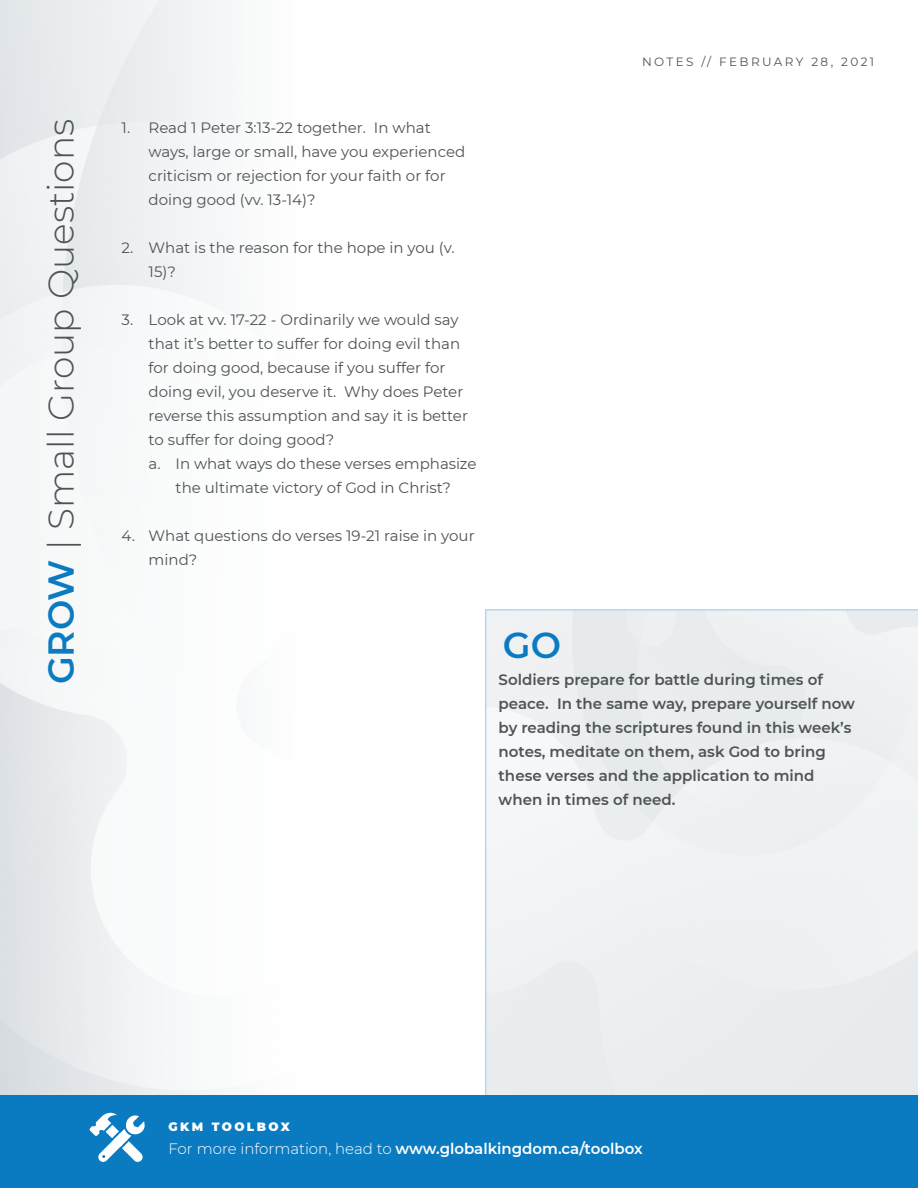
<style>
.page{position:relative;width:918px;height:1188px;background:#fff}
.page>*{position:absolute;margin:0;border:0;box-sizing:border-box;transform-origin:0 0}
.t1{font:300 36px "Montserrat";color:#4e5355}
.t2{font:600 36px "Montserrat";color:#0b7bc1}
.t3{font:15px/24px "Montserrat";color:#4e5355}
.t4{font:600 15px/24px "Montserrat";color:#4e5355}
.t5{font:600 15px "Montserrat";color:#fff}
.t6{font:12px "Montserrat";letter-spacing:.2em;color:#4e5355}
.t7{font:900 12px "Montserrat";letter-spacing:.2em;color:#fff}
.s1{font-weight:600;color:#0b7bc1}
.s2{font-weight:300}
</style>
<div class="page">
<div style="left:485px;top:609px;width:433px;height:486px;background:#eef0f1"></div>
<div style="left:0;top:1095px;width:918px;height:93px;background:#0b7bc1"></div>
<svg style="left:89px;top:1113px;width:56px;height:49px"></svg>
<p class="t1" style="left:37px;top:684px;width:567px;rotate:-90deg"><span class="s1">GROW</span> | Small Group Questions</p>
<p class="t3" style="left:149px;top:115px;width:318px;text-indent:-27px">1. Read 1 Peter 3:13-22 together. In what ways, large or small, have you experienced criticism or rejection for your faith or for doing good (vv. 13-14)?</p>
<p class="t3" style="left:149px;top:235px;width:308px;text-indent:-27px">2. What is the reason for the hope in you (v.<br>15)?</p>
<p class="t3" style="left:122px;top:307px;width:339px">3. Look at vv. 17-22 - Ordinarily we would say</p>
<p class="t3" style="left:149px;top:331px;width:313px">that it’s better to suffer for doing evil than</p>
<p class="t3" style="left:149px;top:355px;width:298px">for doing good, because if you suffer for</p>
<p class="t3" style="left:149px;top:379px;width:316px">doing evil, you deserve it. Why does Peter</p>
<p class="t3" style="left:149px;top:403px;width:321px">reverse this assumption and say it is better</p>
<p class="t3" style="left:149px;top:427px;width:187px">to suffer for doing good?</p>
<p class="t3" style="left:149px;top:451px;width:329px">a. In what ways do these verses emphasize</p>
<p class="t3" style="left:176px;top:475px;width:277px">the ultimate victory of God in Christ?</p>
<p class="t3" style="left:149px;top:523px;width:328px;text-indent:-27px">4. What questions do verses 19-21 raise in your mind?</p>
<p class="t6" style="left:642px;top:53px;width:234px">NOTES // FEBRUARY 28, 2021</p>
<p class="t2" style="left:503px;top:619px;width:60px">GO</p>
<p class="t4" style="left:499px;top:667px;width:358px">Soldiers prepare for battle during times of peace. In the same way, prepare yourself now by reading the scriptures found in this week’s notes, meditate on them, ask God to bring these verses and the application to mind when in times of need.</p>
<p class="t7" style="left:169px;top:1118px;width:123px">GKM TOOLBOX</p>
<p class="t5" style="left:168px;top:1138px;width:476px"><span class="s2">For more information, head to</span> www.globalkingdom.ca/toolbox</p>
</div>
